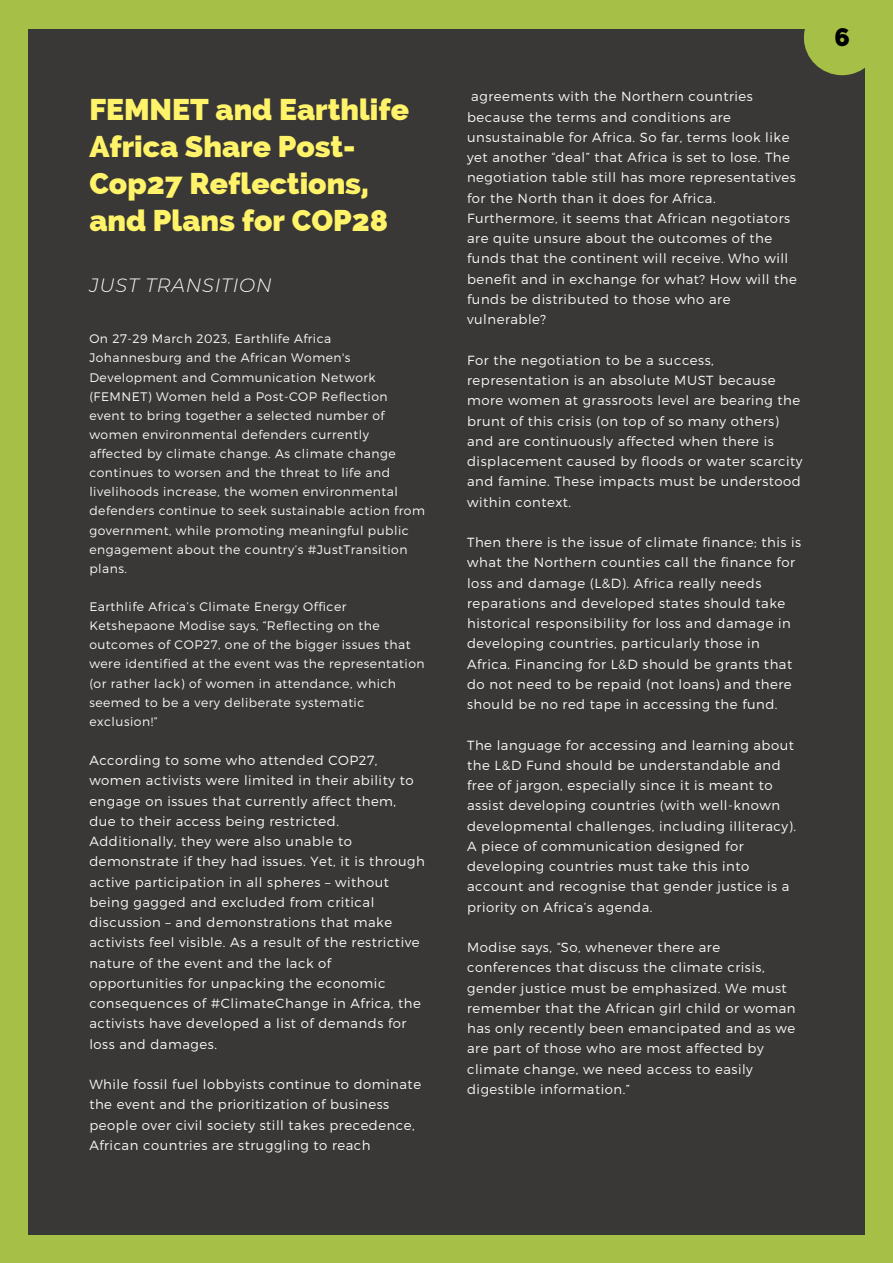
<style>
.page{position:relative;width:893px;height:1263px;background:#a5bf47}
.page>*{position:absolute;margin:0;border:0;box-sizing:border-box;transform-origin:0 0}
.t1{font:800 30px/37.1px "Raleway";color:#fff36a}
.t2{font:800 25.5px "Raleway";color:#000}
.t3{font:italic 300 19.2px "Montserrat";letter-spacing:.04em;color:#f9f9f9}
.t4{font:300 13.2px/20.2px "Montserrat";letter-spacing:.04em;color:#f9f9f9}
.t5{font:300 12.38px/19.1px "Montserrat";letter-spacing:.04em;color:#f9f9f9}
</style>
<div class="page">
<div style="left:28px;top:29px;width:837px;height:1205px;background:#3a3836"></div>
<div style="left:804px;top:0;width:76px;height:75px;background:#a5bf47;border-radius:50%"></div>
<h1 class="t1" style="left:89px;top:90px;width:321px">FEMNET and Earthlife<br>Africa Share Post-<br>Cop27 Reflections, and Plans for COP28</h1>
<p class="t4" style="left:467px;top:86px;width:331px;text-indent:4px">agreements with the Northern countries because the terms and conditions are unsustainable for Africa. So far, terms look like yet another “deal” that Africa is set to lose. The negotiation table still has more representatives for the North than it does for Africa.<br>Furthermore, it seems that African negotiators are quite unsure about the outcomes of the funds that the continent will receive. Who will benefit and in exchange for what? How will the funds be distributed to those who are vulnerable?</p>
<p class="t4" style="left:467px;top:349px;width:337px">For the negotiation to be a success, representation is an absolute MUST because more women at grassroots level are bearing the brunt of this crisis (on top of so many others) and are continuously affected when there is displacement caused by floods or water scarcity and famine. These impacts must be understood within context.</p>
<p class="t4" style="left:467px;top:531px;width:335px">Then there is the issue of climate finance; this is what the Northern counties call the finance for loss and damage (L&amp;D). Africa really needs reparations and developed states should take historical responsibility for loss and damage in developing countries, particularly those in Africa. Financing for L&amp;D should be grants that do not need to be repaid (not loans) and there should be no red tape in accessing the fund.</p>
<p class="t4" style="left:467px;top:734px;width:330px">The language for accessing and learning about the L&amp;D Fund should be understandable and free of jargon, especially since it is meant to assist developing countries (with well-known developmental challenges, including illiteracy).<br>A piece of communication designed for developing countries must take this into account and recognise that gender justice is a priority on Africa’s agenda.</p>
<p class="t4" style="left:467px;top:936px;width:330px">Modise says, “So, whenever there are conferences that discuss the climate crisis, gender justice must be emphasized. We must remember that the African girl child or woman has only recently been emancipated and as we are part of those who are most affected by climate change, we need access to easily digestible information.”</p>
<h3 class="t3" style="left:89px;top:274px;width:184px">JUST TRANSITION</h3>
<p class="t5" style="left:89px;top:329px;width:337px">On 27-29 March 2023, Earthlife Africa Johannesburg and the African Women's Development and Communication Network (FEMNET) Women held a Post-COP Reflection event to bring together a selected number of women environmental defenders currently affected by climate change. As climate change continues to worsen and the threat to life and livelihoods increase, the women environmental defenders continue to seek sustainable action from government, while promoting meaningful public engagement about the country’s #JustTransition plans.</p>
<p class="t5" style="left:89px;top:596px;width:337px">Earthlife Africa’s Climate Energy Officer Ketshepaone Modise says, “Reflecting on the outcomes of COP27, one of the bigger issues that were identified at the event was the representation (or rather lack) of women in attendance, which seemed to be a very deliberate systematic exclusion!”</p>
<p class="t4" style="left:89px;top:750px;width:337px">According to some who attended COP27, women activists were limited in their ability to engage on issues that currently affect them, due to their access being restricted.<br>Additionally, they were also unable to demonstrate if they had issues. Yet, it is through active participation in all spheres – without being gagged and excluded from critical discussion – and demonstrations that make activists feel visible. As a result of the restrictive nature of the event and the lack of opportunities for unpacking the economic consequences of #ClimateChange in Africa, the activists have developed a list of demands for loss and damages.</p>
<p class="t4" style="left:89px;top:1074px;width:333px">While fossil fuel lobbyists continue to dominate the event and the prioritization of business people over civil society still takes precedence, African countries are struggling to reach</p>
<h2 class="t2" style="left:834px;top:22px;width:17px">6</h2>
</div>
